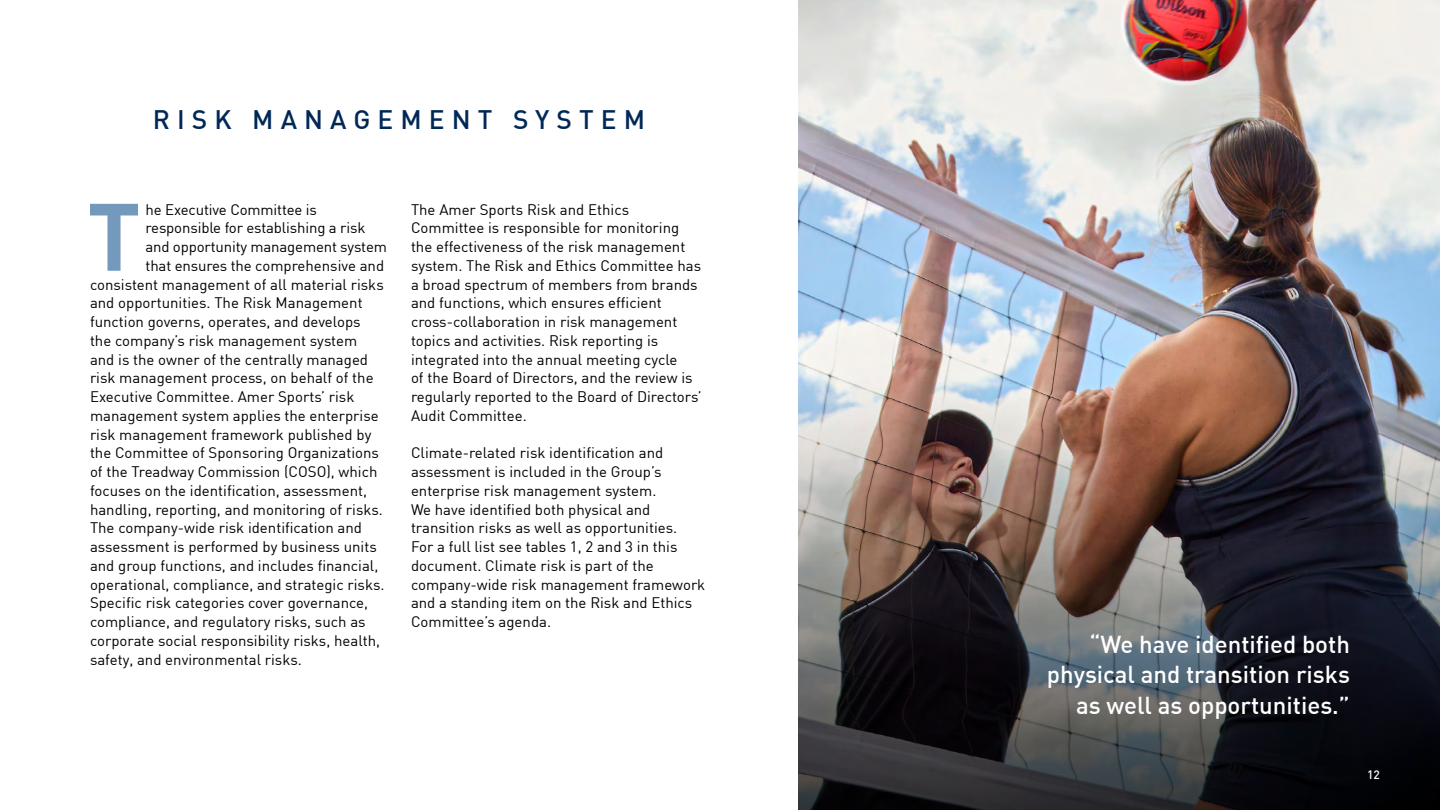
<style>
.page{position:relative;width:1440px;height:810px;background:#fff}
.page>*{position:absolute;margin:0;border:0;box-sizing:border-box;transform-origin:0 0}
.leipis_anfangi{font:700 93.97px "DIN";color:#739abc}
.otsikko_2{font:500 26.25px "DIN";letter-spacing:.27em;color:#002857}
.ingressi{font:500 24px/30.4px "DIN";color:#fff;text-align:right}
.leipis_anfangi-2{font:15px "DIN";color:#000}
.leipis{font:15px/18.8px "DIN";color:#000}
.t1{font:500 12px "DIN";color:#fff}
</style>
<div class="page">
<img style="left:798px;top:0;width:642px;height:374px">
<img style="left:798px;top:374px;width:642px;height:436px">
<p class="otsikko_2" style="left:153px;top:103px;width:494px">RISK MANAGEMENT SYSTEM</p>
<p class="leipis_anfangi" style="left:87px;top:175px;width:55px">T</p>
<p class="leipis_anfangi-2" style="left:146px;top:200px;width:173px">he Executive Committee is</p>
<p class="leipis_anfangi-2" style="left:146px;top:218px;width:221px">responsible for establishing a risk</p>
<p class="leipis_anfangi-2" style="left:146px;top:237px;width:243px">and opportunity management system</p>
<p class="leipis_anfangi-2" style="left:146px;top:256px;width:240px">that ensures the comprehensive and</p>
<p class="leipis_anfangi-2" style="left:90px;top:275px;width:295px">consistent management of all material risks</p>
<p class="leipis_anfangi-2" style="left:90px;top:293px;width:274px">and opportunities. The Risk Management</p>
<p class="leipis_anfangi-2" style="left:90px;top:312px;width:272px">function governs, operates, and develops</p>
<p class="leipis_anfangi-2" style="left:90px;top:331px;width:269px">the company’s risk management system</p>
<p class="leipis_anfangi-2" style="left:90px;top:350px;width:280px">and is the owner of the centrally managed</p>
<p class="leipis_anfangi-2" style="left:90px;top:368px;width:285px">risk management process, on behalf of the</p>
<p class="leipis_anfangi-2" style="left:90px;top:387px;width:266px">Executive Committee. Amer Sports’ risk</p>
<p class="leipis_anfangi-2" style="left:90px;top:406px;width:290px">management system applies the enterprise</p>
<p class="leipis_anfangi-2" style="left:90px;top:425px;width:283px">risk management framework published by</p>
<p class="leipis_anfangi-2" style="left:90px;top:443px;width:291px">the Committee of Sponsoring Organizations</p>
<p class="leipis_anfangi-2" style="left:90px;top:462px;width:289px">of the Treadway Commission (COSO), which</p>
<p class="leipis_anfangi-2" style="left:90px;top:481px;width:279px">focuses on the identification, assessment,</p>
<p class="leipis_anfangi-2" style="left:90px;top:500px;width:294px">handling, reporting, and monitoring of risks.</p>
<p class="leipis_anfangi-2" style="left:90px;top:518px;width:274px">The company-wide risk identification and</p>
<p class="leipis_anfangi-2" style="left:90px;top:537px;width:288px">assessment is performed by business units</p>
<p class="leipis_anfangi-2" style="left:90px;top:556px;width:290px">and group functions, and includes financial,</p>
<p class="leipis_anfangi-2" style="left:90px;top:575px;width:296px">operational, compliance, and strategic risks.</p>
<p class="leipis_anfangi-2" style="left:90px;top:593px;width:280px">Specific risk categories cover governance,</p>
<p class="leipis_anfangi-2" style="left:90px;top:612px;width:277px">compliance, and regulatory risks, such as</p>
<p class="leipis_anfangi-2" style="left:90px;top:631px;width:292px">corporate social responsibility risks, health,</p>
<p class="leipis_anfangi-2" style="left:90px;top:650px;width:213px">safety, and environmental risks.</p>
<p class="leipis" style="left:411px;top:199px;width:292px">The Amer Sports Risk and Ethics Committee is responsible for monitoring the effectiveness of the risk management system. The Risk and Ethics Committee has a broad spectrum of members from brands and functions, which ensures efficient cross-collaboration in risk management topics and activities. Risk reporting is integrated into the annual meeting cycle<br>of the Board of Directors, and the review is regularly reported to the Board of Directors’ Audit Committee.</p>
<p class="leipis" style="left:411px;top:443px;width:296px">Climate-related risk identification and assessment is included in the Group’s enterprise risk management system.<br>We have identified both physical and transition risks as well as opportunities.<br>For a full list see tables 1, 2 and 3 in this document. Climate risk is part of the company-wide risk management framework and a standing item on the Risk and Ethics Committee’s agenda.</p>
<p class="ingressi" style="left:1047px;top:628px;width:305px">“We have identified both physical and transition risks as well as opportunities.”</p>
<p class="t1" style="left:1367px;top:767px;width:14px">12</p>
</div>
